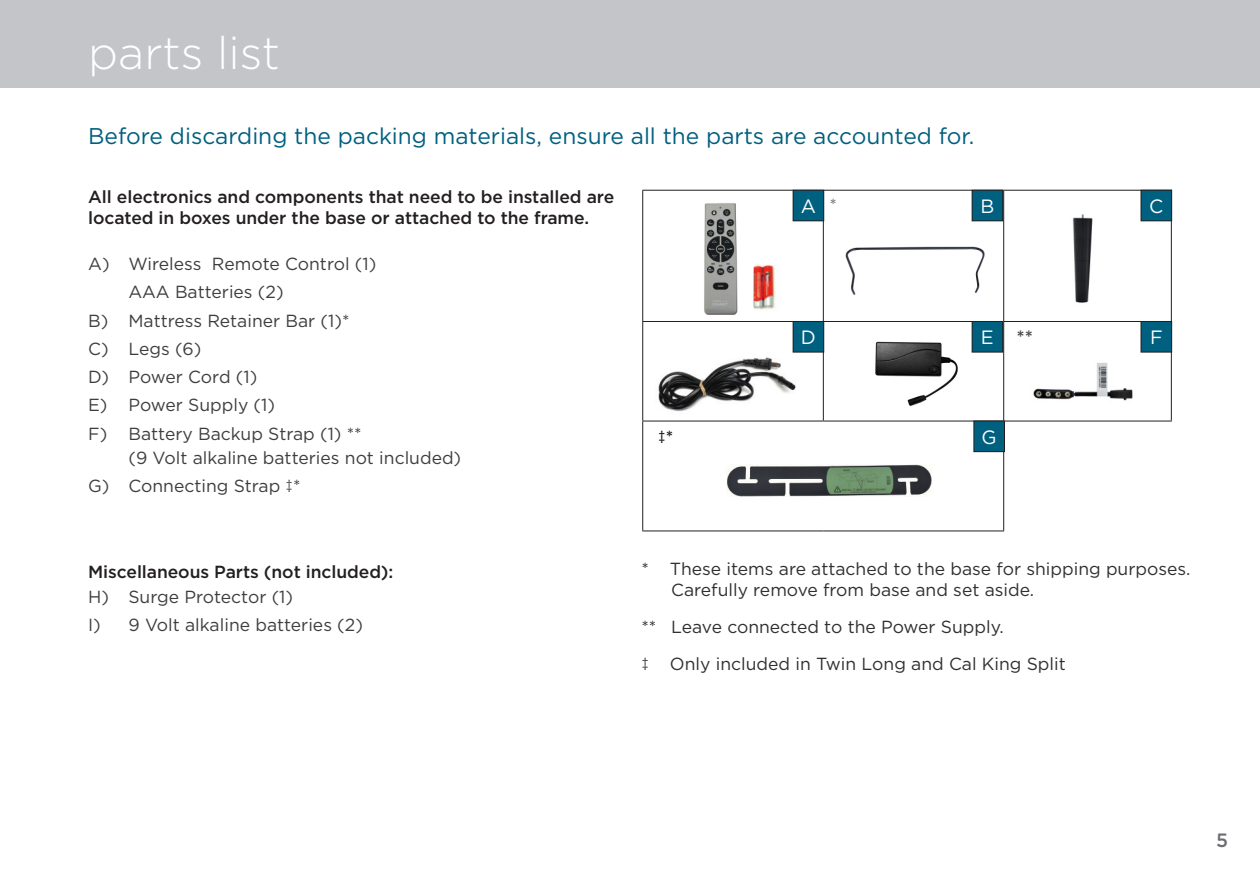
<style>
.page{position:relative;width:1260px;height:882px;background:#fff}
.page>*{position:absolute;margin:0;border:0;box-sizing:border-box;transform-origin:0 0}
.Section_Header{font:300 45.5px "Gotham";color:#fff}
.Intro_Subheader{font:22.75px "Gotham";color:#00607f}
.Body{font:19.25px "Gotham";color:#fff}
.t1{font:500 19.25px "Gotham";color:#454647}
.t2{font:500 19.25px "Gotham";color:#6c6d70}
.List{font:17.5px/24.5px "Gotham";color:#3e3e3f}
.Disclaimer{font:17.5px/21px "Gotham";color:#312f30}
.Sub_Header{font:500 17.5px/21px "Gotham";letter-spacing:-.005em;color:#231f20}
.List-2{font:17.5px "Gotham";color:#6c6d70}
.s1{font-size:19.25px;color:#fff}
</style>
<div class="page">
<div style="left:0;top:0;width:1260px;height:88px;background:#c4c5c9"></div>
<img style="left:658px;top:357px;width:138px;height:55px">
<hr style="left:642px;top:190px;width:181px;height:1px;background:#231f20">
<hr style="left:642px;top:191px;width:1px;height:130px;background:#231f20">
<hr style="left:823px;top:190px;width:181px;height:1px;background:#231f20">
<hr style="left:823px;top:191px;width:1px;height:130px;background:#231f20">
<hr style="left:1004px;top:190px;width:168px;height:1px;background:#231f20">
<hr style="left:1003px;top:191px;width:1px;height:130px;background:#231f20">
<hr style="left:1171px;top:191px;width:1px;height:130px;background:#231f20">
<hr style="left:642px;top:321px;width:181px;height:1px;background:#231f20">
<hr style="left:642px;top:322px;width:1px;height:99px;background:#231f20">
<hr style="left:823px;top:321px;width:181px;height:1px;background:#231f20">
<hr style="left:823px;top:322px;width:1px;height:99px;background:#231f20">
<hr style="left:1004px;top:321px;width:168px;height:1px;background:#231f20">
<hr style="left:1003px;top:322px;width:1px;height:99px;background:#231f20">
<hr style="left:1171px;top:322px;width:1px;height:99px;background:#231f20">
<hr style="left:642px;top:421px;width:181px;height:1px;background:#231f20">
<hr style="left:642px;top:421px;width:1px;height:110px;background:#231f20">
<hr style="left:823px;top:421px;width:181px;height:1px;background:#231f20">
<hr style="left:1004px;top:421px;width:168px;height:1px;background:#231f20">
<hr style="left:1003px;top:421px;width:1px;height:110px;background:#231f20">
<hr style="left:642px;top:531px;width:181px;height:1px;background:#231f20">
<hr style="left:823px;top:531px;width:181px;height:1px;background:#231f20">
<div style="left:793px;top:190px;width:31px;height:31px;background:#00607f"></div>
<div style="left:793px;top:190px;width:31px;height:31px;border:1px solid #231f20"></div>
<div style="left:793px;top:321px;width:31px;height:31px;background:#00607f"></div>
<div style="left:793px;top:321px;width:31px;height:32px;border:1px solid #231f20"></div>
<div style="left:974px;top:421px;width:31px;height:31px;background:#00607f"></div>
<div style="left:973px;top:421px;width:32px;height:31px;border:1px solid #231f20"></div>
<div style="left:972px;top:190px;width:31px;height:31px;background:#00607f"></div>
<div style="left:972px;top:190px;width:31px;height:31px;border:1px solid #231f20"></div>
<div style="left:972px;top:321px;width:31px;height:31px;background:#00607f"></div>
<div style="left:972px;top:321px;width:31px;height:32px;border:1px solid #231f20"></div>
<div style="left:1141px;top:190px;width:31px;height:31px;background:#00607f"></div>
<div style="left:1141px;top:190px;width:31px;height:31px;border:1px solid #231f20"></div>
<div style="left:1141px;top:321px;width:31px;height:31px;background:#00607f"></div>
<div style="left:1141px;top:321px;width:31px;height:32px;border:1px solid #231f20"></div>
<img style="left:754px;top:265px;width:22px;height:45px">
<img style="left:845px;top:246px;width:140px;height:49px">
<img style="left:1072px;top:214px;width:21px;height:89px">
<img style="left:875px;top:341px;width:83px;height:65px">
<img style="left:1033px;top:363px;width:100px;height:38px">
<img style="left:726px;top:465px;width:206px;height:32px">
<img style="left:704px;top:203px;width:34px;height:112px">
<p class="Section_Header" style="left:88px;top:28px;width:193px">parts list</p>
<p class="Intro_Subheader" style="left:88px;top:124px;width:888px">Before discarding the packing materials, ensure all the parts are accounted for.</p>
<p class="Sub_Header" style="left:88px;top:187px;width:528px">All electronics and components that need to be installed are located in boxes under the base or attached to the frame.</p>
<p class="List" style="left:88px;top:252px;width:290px">A) Wireless Remote Control (1)</p>
<p class="List" style="left:128px;top:280px;width:157px">AAA Batteries (2)</p>
<p class="List" style="left:88px;top:308px;width:263px">B) Mattress Retainer Bar (1)*</p>
<p class="List" style="left:88px;top:336px;width:115px">C) Legs (6)</p>
<p class="List" style="left:88px;top:365px;width:171px">D) Power Cord (1)</p>
<p class="List" style="left:88px;top:393px;width:188px">E) Power Supply (1)</p>
<p class="List" style="left:128px;top:421px;width:334px;text-indent:-40px">F) Battery Backup Strap (1) **<br>(9 Volt alkaline batteries not included)</p>
<p class="List" style="left:88px;top:474px;width:214px">G) Connecting Strap ‡*</p>
<p class="Sub_Header" style="left:650px;top:427px;width:25px"><span class="s1">)</span>‡*</p>
<p class="Body" style="left:801px;top:196px;width:17px">A</p>
<p class="List-2" style="left:830px;top:195px;width:9px">*</p>
<p class="Body" style="left:801px;top:327px;width:17px">D</p>
<p class="Body" style="left:980px;top:196px;width:15px">B</p>
<p class="Body" style="left:981px;top:327px;width:14px">E</p>
<p class="Body" style="left:982px;top:427px;width:17px">G</p>
<p class="t1" style="left:1016px;top:326px;width:18px">**</p>
<p class="Body" style="left:1149px;top:196px;width:16px">C</p>
<p class="Body" style="left:1150px;top:327px;width:14px">F</p>
<p class="Sub_Header" style="left:88px;top:561px;width:307px">Miscellaneous Parts (not included):</p>
<p class="List" style="left:88px;top:584px;width:206px">H) Surge Protector (1)</p>
<p class="List" style="left:88px;top:612px;width:276px">I) 9 Volt alkaline batteries (2)</p>
<p class="Disclaimer" style="left:671px;top:559px;width:521px;text-indent:-30px">* These items are attached to the base for shipping purposes.<br>Carefully remove from base and set aside.</p>
<p class="Disclaimer" style="left:641px;top:616px;width:364px">** Leave connected to the Power Supply.</p>
<p class="Disclaimer" style="left:641px;top:653px;width:426px">‡ Only included in Twin Long and Cal King Split</p>
<p class="t2" style="left:1216px;top:829px;width:13px">5</p>
</div>
